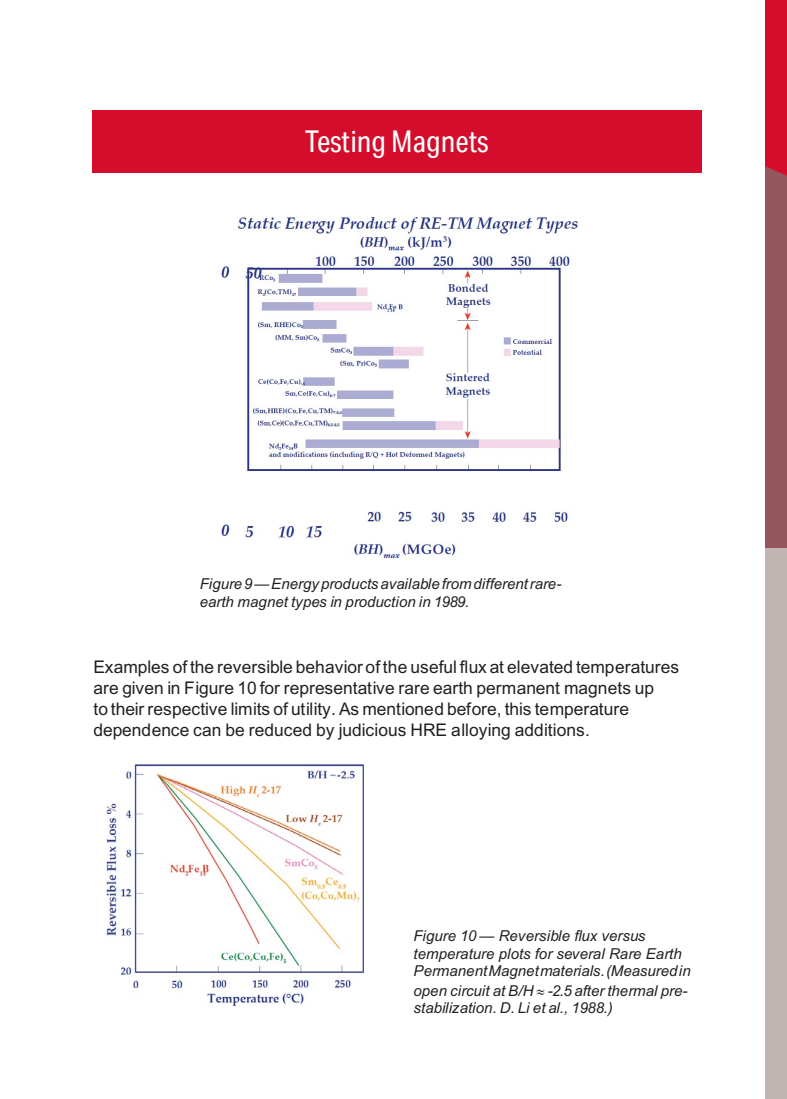
<style>
.page{position:relative;width:787px;height:1099px;background:#fff}
.page>*{position:absolute;margin:0;border:0;box-sizing:border-box;transform-origin:0 0}
.t1{font:30px "Aktiv Grotesk Cd";color:#fff}
.t2{font:25.25px "Arial";letter-spacing:-.01em;color:#fff}
.t3{font:17.5px/21px "Arial";letter-spacing:-.005em;color:#231f20}
.t4{font:italic 15px/17.8px "Arial";letter-spacing:.005em;color:#231f20}
</style>
<div class="page">
<img style="left:221px;top:218px;width:356px;height:339px">
<img style="left:106px;top:764px;width:258px;height:241px">
<div style="left:92px;top:110px;width:609px;height:63px;background:#d30d2b"></div>
<svg style="left:765px;top:0;width:22px;height:1098px;background:#b47a7f"></svg>
<p class="t1" style="left:305px;top:123px;width:185px">Testing Magnets</p>
<p class="t2" style="left:305px;top:125px;width:187px">Testing Magnets</p>
<p class="t4" style="left:200px;top:574px;width:363px">Figure9—Energy products availablefromdifferentrare&shy;earth magnet types in production in 1989.</p>
<p class="t3" style="left:93px;top:655px;width:587px">Examples of the reversible behavior ofthe useful flux at elevated temperatures are given in Figure 10 for representative rare earth permanent magnets up<br>to their respective limits of utility. As mentioned before, this temperature dependence can be reduced by judicious HRE alloying additions.</p>
<p class="t4" style="left:413px;top:926px;width:279px">Figure 10 — Reversible flux versus temperature plots for several Rare Earth<br>PermanentMagnetmaterials.(Measuredin</p>
<p class="t4" style="left:413px;top:981px;width:275px">open circuit at B/H -2.5 after thermal pre&shy;stabilization. D. Li et al., 1988.)</p>
</div>
